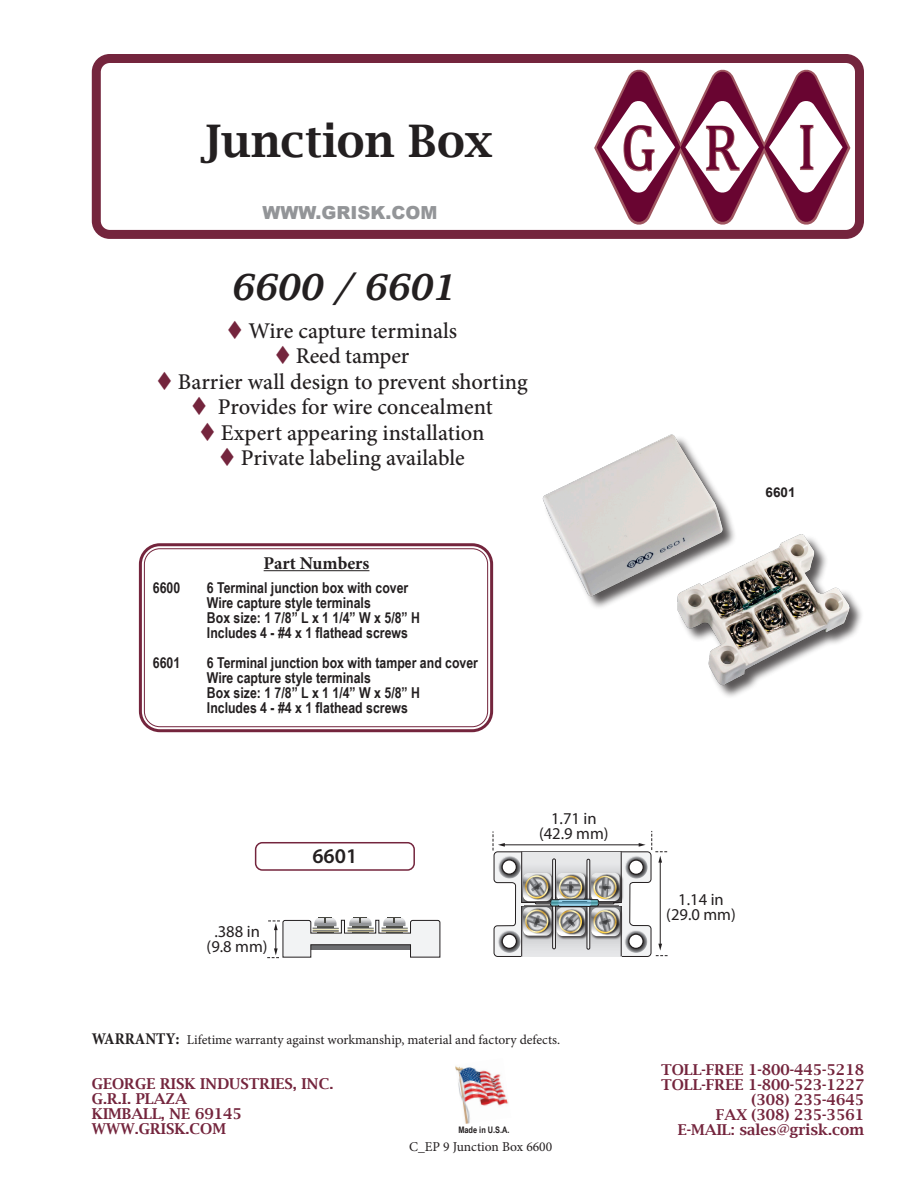
<style>
.page{position:relative;width:918px;height:1188px;background:#fff}
.page>*{position:absolute;margin:0;border:0;box-sizing:border-box;transform-origin:0 0}
.t1{font:600 45px "Lucida Bright";color:#231f20}
.t2{font:italic 600 36px "Lucida Bright";color:#231f20}
.t3{font:500 22.5px "Minion Pro";color:#231f20}
.t4{font:600 21px "Myriad Pro";color:#231f20}
.t5{font:900 18px "Arial";color:#939598}
.t6{font:700 18px "Minion Pro";letter-spacing:-.005em;color:#231f20}
.t7{font:16.65px/15.3px "Myriad Pro";color:#231f20;text-align:center}
.t8{font:700 15px "Arial Narrow";color:#231f20}
.t9{font:600 15px "Lucida Bright";color:#74253d}
.t10{font:13.5px "Minion Pro";color:#231f20}
.t11{font:700 13.5px "Arial";color:#231f20}
.t12{font:700 9px "Arial Narrow";color:#231f20}
.s1{color:#74253d}
.s2{font-weight:700;font-stretch:condensed;font-size:16.5px}
.s3{font-weight:700;font-size:16.5px}
</style>
<div class="page">
<img style="left:542px;top:434px;width:317px;height:263px">
<img style="left:455px;top:1066px;width:54px;height:58px">
<div style="left:139px;top:543px;width:354px;height:189px;border:3px solid #74253d;border-radius:20px"></div>
<div style="left:144px;top:548px;width:344px;height:179px;border:1px solid #74253d;border-radius:16px"></div>
<hr style="left:264px;top:570px;width:105px;height:1px;background:#231f20">
<svg style="left:594px;top:69px;width:257px;height:156px"></svg>
<div style="left:92px;top:54px;width:772px;height:185px;border:9px solid #74253d;border-radius:14px"></div>
<div style="left:255px;top:842px;width:160px;height:29px;border:2px solid #74253d;border-radius:7px"></div>
<svg style="left:493px;top:831px;width:175px;height:126px"></svg>
<svg style="left:267px;top:917px;width:174px;height:41px"></svg>
<svg style="left:382px;top:927px;width:26px;height:5px"></svg>
<p class="t1" style="left:201px;top:115px;width:292px">Junction Box</p>
<p class="t5" style="left:262px;top:199px;width:177px">WWW.GRISK.COM</p>
<p class="t2" style="left:230px;top:267px;width:226px">6600 / 6601</p>
<p class="t3" style="left:227px;top:315px;width:232px"><span class="s1">▼</span> Wire capture terminals</p>
<p class="t3" style="left:274px;top:341px;width:137px"><span class="s1">▼</span> Reed tamper</p>
<p class="t3" style="left:156px;top:366px;width:373px"><span class="s1">▼</span> Barrier wall design to prevent shorting</p>
<p class="t3" style="left:191px;top:392px;width:303px"><span class="s1">▼</span> Provides for wire concealment</p>
<p class="t3" style="left:199px;top:417px;width:287px"><span class="s1">▼</span> Expert appearing installation</p>
<p class="t3" style="left:219px;top:443px;width:248px"><span class="s1">▼</span> Private labeling available</p>
<p class="t6" style="left:264px;top:550px;width:107px">Part Numbers</p>
<p class="t8" style="left:153px;top:576px;width:29px">6600</p>
<p class="t8" style="left:207px;top:576px;width:203px">6 Terminal junction box with cover</p>
<p class="t8" style="left:207px;top:591px;width:165px">Wire capture style terminals</p>
<p class="t8" style="left:207px;top:606px;width:215px">Box size: 1 7/8” L x 1 1/4” W x 5/8” H</p>
<p class="t8" style="left:207px;top:621px;width:203px">Includes 4 - #4 x 1 flathead screws</p>
<p class="t8" style="left:153px;top:651px;width:29px">6601</p>
<p class="t8" style="left:207px;top:651px;width:273px">6 Terminal junction box with tamper and cover</p>
<p class="t8" style="left:207px;top:666px;width:165px">Wire capture style terminals</p>
<p class="t8" style="left:207px;top:681px;width:215px">Box size: 1 7/8” L x 1 1/4” W x 5/8” H</p>
<p class="t8" style="left:207px;top:696px;width:203px">Includes 4 - #4 x 1 flathead screws</p>
<p class="t7" style="left:207px;top:923px;width:63px">.388 in (9.8 mm)</p>
<p class="t4" style="left:312px;top:843px;width:47px">6601</p>
<p class="t7" style="left:539px;top:810px;width:71px">1.71 in (42.9 mm)</p>
<p class="t10" style="left:92px;top:1031px;width:470px"><span class="s2">WARRANTY</span><span class="s3">:</span> Lifetime warranty against workmanship, material and factory defects.</p>
<p class="t9" style="left:92px;top:1075px;width:243px">GEORGE RISK INDUSTRIES, INC.</p>
<p class="t9" style="left:92px;top:1090px;width:97px">G.R.I. PLAZA</p>
<p class="t9" style="left:92px;top:1105px;width:152px">KIMBALL, NE 69145</p>
<p class="t9" style="left:92px;top:1120px;width:136px">WWW.GRISK.COM</p>
<p class="t12" style="left:458px;top:1123px;width:53px">Made in U.S.A.</p>
<p class="t10" style="left:409px;top:1137px;width:145px">C_EP 9 Junction Box 6600</p>
<p class="t11" style="left:766px;top:482px;width:32px">6601</p>
<p class="t7" style="left:666px;top:892px;width:71px">1.14 in (29.0 mm)</p>
<p class="t9" style="left:661px;top:1061px;width:204px">TOLL-FREE 1-800-445-5218</p>
<p class="t9" style="left:661px;top:1076px;width:204px">TOLL-FREE 1-800-523-1227</p>
<p class="t9" style="left:752px;top:1091px;width:114px">(308) 235-4645</p>
<p class="t9" style="left:716px;top:1106px;width:150px">FAX (308) 235-3561</p>
<p class="t9" style="left:678px;top:1121px;width:188px">E-MAIL: sales@grisk.com</p>
</div>
